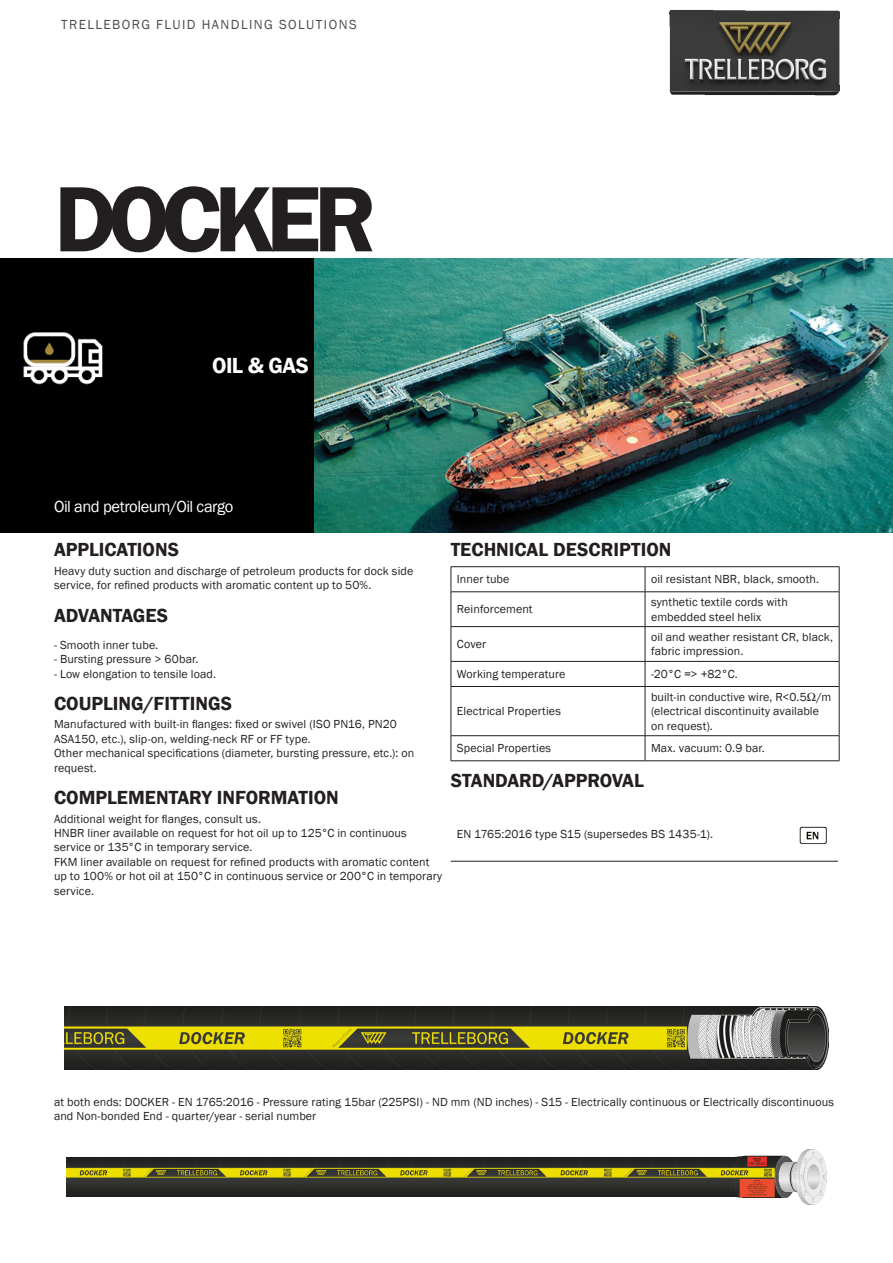
<style>
.page{position:relative;width:893px;height:1263px;background:#fff}
.page>*{position:absolute;margin:0;border:0;box-sizing:border-box;transform-origin:0 0}
._002_PRODUCT_NAME_1{font:600 96px "Franklin Gothic";letter-spacing:-.085em;color:#231f20}
._004_MARKET_SEGMENT{font:600 22.5px "Franklin Gothic";letter-spacing:-.02em;color:#fff}
.Title_Bold{font:600 19.5px "Franklin Gothic";color:#231f20}
._005_APPLICATION{font:16.5px "Franklin Gothic";letter-spacing:-.03em;color:#fff}
.t1{font:13.5px "Franklin Gothic";letter-spacing:.105em;color:#231f20}
.Text_8_PT{font:12px/14.4px "Franklin Gothic";letter-spacing:.01em;color:#231f20}
.TableBody{font:12px/14.4px "Franklin Gothic";letter-spacing:.01em;color:#231f20}
._006_TITRE{font:12px "Franklin Gothic";letter-spacing:.01em;color:#231f20}
</style>
<div class="page">
<div style="left:0;top:258px;width:315px;height:275px;background:#000"></div>
<img style="left:668px;top:9px;width:172px;height:87px">
<hr style="left:451px;top:566px;width:194px;height:1px;background:#231f20">
<svg style="left:451px;top:567px;width:1px;height:24px"></svg>
<hr style="left:645px;top:566px;width:194px;height:1px;background:#231f20">
<svg style="left:645px;top:567px;width:1px;height:24px"></svg>
<svg style="left:839px;top:567px;width:1px;height:25px"></svg>
<hr style="left:451px;top:591px;width:194px;height:1px;background:#231f20">
<hr style="left:451px;top:592px;width:1px;height:34px;background:#231f20">
<hr style="left:645px;top:591px;width:194px;height:1px;background:#231f20">
<hr style="left:645px;top:592px;width:1px;height:34px;background:#231f20">
<hr style="left:839px;top:592px;width:1px;height:34px;background:#231f20">
<hr style="left:451px;top:626px;width:194px;height:1px;background:#231f20">
<hr style="left:451px;top:627px;width:1px;height:34px;background:#231f20">
<hr style="left:645px;top:626px;width:194px;height:1px;background:#231f20">
<hr style="left:645px;top:627px;width:1px;height:34px;background:#231f20">
<hr style="left:839px;top:627px;width:1px;height:34px;background:#231f20">
<hr style="left:451px;top:661px;width:194px;height:1px;background:#231f20">
<svg style="left:451px;top:662px;width:1px;height:24px"></svg>
<hr style="left:645px;top:661px;width:194px;height:1px;background:#231f20">
<svg style="left:645px;top:662px;width:1px;height:24px"></svg>
<svg style="left:839px;top:662px;width:1px;height:24px"></svg>
<hr style="left:451px;top:686px;width:194px;height:1px;background:#231f20">
<hr style="left:451px;top:687px;width:1px;height:48px;background:#231f20">
<hr style="left:645px;top:686px;width:194px;height:1px;background:#231f20">
<hr style="left:645px;top:687px;width:1px;height:48px;background:#231f20">
<hr style="left:839px;top:687px;width:1px;height:48px;background:#231f20">
<hr style="left:451px;top:735px;width:194px;height:1px;background:#231f20">
<svg style="left:451px;top:736px;width:1px;height:24px"></svg>
<hr style="left:645px;top:735px;width:194px;height:1px;background:#231f20">
<svg style="left:645px;top:736px;width:1px;height:24px"></svg>
<svg style="left:839px;top:736px;width:1px;height:25px"></svg>
<hr style="left:451px;top:760px;width:194px;height:1px;background:#231f20">
<hr style="left:645px;top:760px;width:194px;height:1px;background:#231f20">
<hr style="left:451px;top:861px;width:338px;height:1px;background:#231f20">
<hr style="left:789px;top:861px;width:49px;height:1px;background:#231f20">
<img style="left:799px;top:826px;width:28px;height:19px">
<img style="left:64px;top:1006px;width:764px;height:64px">
<img style="left:66px;top:1149px;width:761px;height:56px">
<img style="left:315px;top:258px;width:578px;height:275px">
<p class="t1" style="left:61px;top:16px;width:297px">TRELLEBORG FLUID HANDLING SOLUTIONS</p>
<p class="_002_PRODUCT_NAME_1" style="left:54px;top:160px;width:324px">DOCKER</p>
<p class="_004_MARKET_SEGMENT" style="left:212px;top:351px;width:98px">OIL &amp; GAS</p>
<p class="_005_APPLICATION" style="left:54px;top:496px;width:181px">Oil and petroleum/Oil cargo</p>
<p class="Title_Bold" style="left:54px;top:538px;width:127px">APPLICATIONS</p>
<p class="Text_8_PT" style="left:54px;top:564px;width:361px">Heavy duty suction and discharge of petroleum products for dock side service, for refined products with aromatic content up to 50%.</p>
<p class="Title_Bold" style="left:54px;top:603px;width:116px">ADVANTAGES</p>
<p class="_006_TITRE" style="left:54px;top:637px;width:106px">- Smooth inner tube.</p>
<p class="_006_TITRE" style="left:54px;top:652px;width:146px">- Bursting pressure &gt; 60bar.</p>
<p class="_006_TITRE" style="left:54px;top:666px;width:164px">- Low elongation to tensile load.</p>
<p class="Title_Bold" style="left:54px;top:691px;width:180px">COUPLING/FITTINGS</p>
<p class="Text_8_PT" style="left:54px;top:717px;width:362px">Manufactured with built-in flanges: fixed or swivel (ISO PN16, PN20<br>ASA150, etc.), slip-on, welding-neck RF or FF type.<br>Other mechanical specifications (diameter, bursting pressure, etc.): on request.</p>
<p class="Title_Bold" style="left:54px;top:785px;width:286px">COMPLEMENTARY INFORMATION</p>
<p class="Text_8_PT" style="left:54px;top:812px;width:390px">Additional weight for flanges, consult us.<br>HNBR liner available on request for hot oil up to 125°C in continuous service or 135°C in temporary service.<br>FKM liner available on request for refined products with aromatic content up to 100% or hot oil at 150°C in continuous service or 200°C in temporary service.</p>
<p class="Title_Bold" style="left:451px;top:538px;width:222px">TECHNICAL DESCRIPTION</p>
<p class="TableBody" style="left:457px;top:572px;width:54px">Inner tube</p>
<p class="TableBody" style="left:651px;top:572px;width:170px">oil resistant NBR, black, smooth.</p>
<p class="TableBody" style="left:457px;top:602px;width:77px">Reinforcement</p>
<p class="TableBody" style="left:651px;top:595px;width:138px">synthetic textile cords with embedded steel helix</p>
<p class="TableBody" style="left:457px;top:637px;width:31px">Cover</p>
<p class="TableBody" style="left:651px;top:630px;width:184px">oil and weather resistant CR, black, fabric impression.</p>
<p class="TableBody" style="left:457px;top:667px;width:110px">Working temperature</p>
<p class="TableBody" style="left:651px;top:667px;width:88px">-20°C =&gt; +82°C.</p>
<p class="TableBody" style="left:457px;top:704px;width:106px">Electrical Properties</p>
<p class="TableBody" style="left:651px;top:690px;width:182px">built-in conductive wire, R&lt;0.5Ω/m (electrical discontinuity available on request).</p>
<p class="TableBody" style="left:457px;top:741px;width:96px">Special Properties</p>
<p class="TableBody" style="left:651px;top:741px;width:115px">Max. vacuum: 0.9 bar.</p>
<p class="Title_Bold" style="left:451px;top:769px;width:195px">STANDARD/APPROVAL</p>
<p class="TableBody" style="left:457px;top:827px;width:258px">EN 1765:2016 type S15 (supersedes BS 1435-1).</p>
<p class="Text_8_PT" style="left:54px;top:1095px;width:781px">at both ends: DOCKER - EN 1765:2016 - Pressure rating 15bar (225PSI) - ND mm (ND inches) - S15 - Electrically continuous or Electrically discontinuous and Non-bonded End - quarter/year - serial number</p>
</div>
